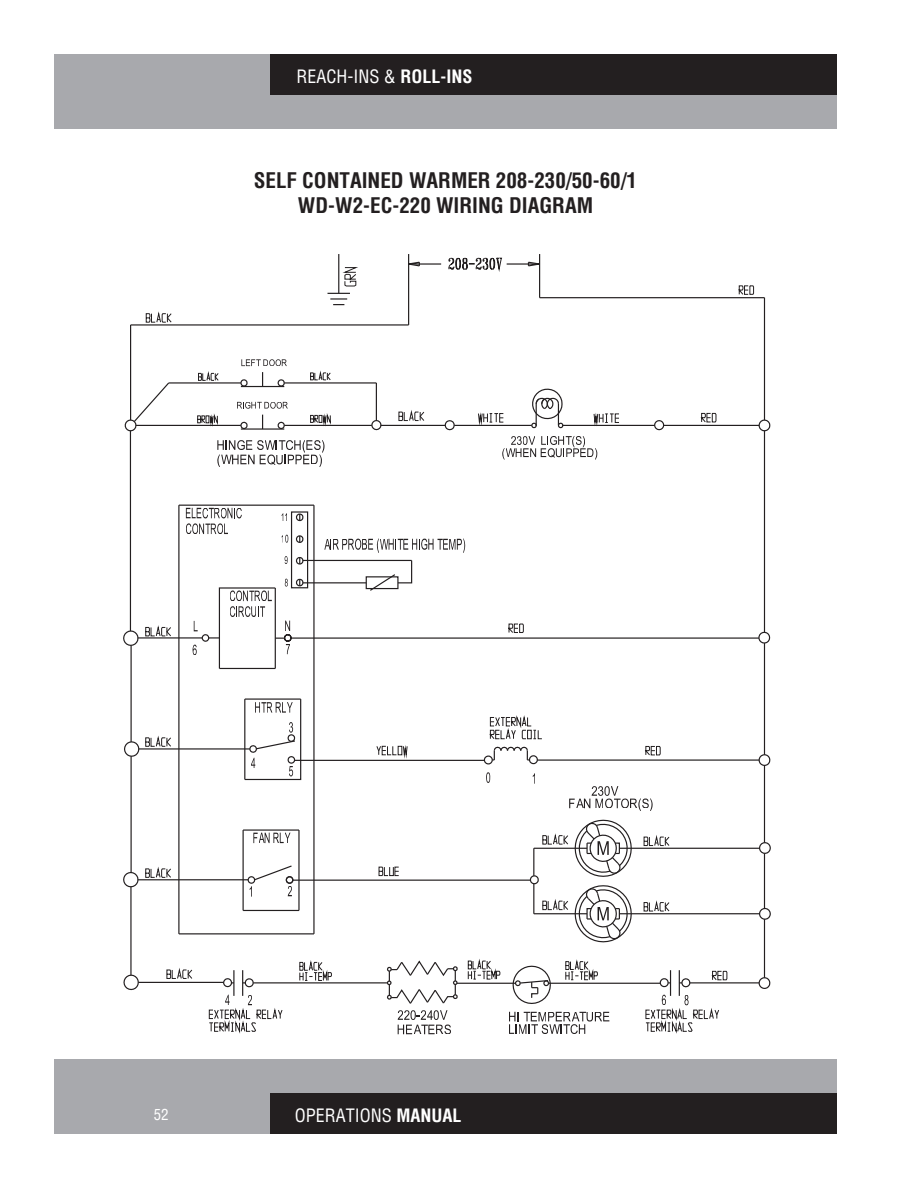
<style>
.page{position:relative;width:918px;height:1188px;background:#fff}
.page>*{position:absolute;margin:0;border:0;box-sizing:border-box;transform-origin:0 0}
.t1{font:700 condensed 21px "Helvetica";color:#231f20}
.t2{font:condensed 18px "Helvetica";color:#fff}
.t3{font:condensed 15px "Helvetica";color:#fff}
.s1{font-weight:700}
</style>
<div class="page">
<div style="left:54px;top:54px;width:783px;height:74px;background:#a8a9ad"></div>
<div style="left:54px;top:1060px;width:783px;height:74px;background:#a8a9ad"></div>
<div style="left:270px;top:1094px;width:567px;height:40px;background:#231f20"></div>
<div style="left:270px;top:54px;width:567px;height:40px;background:#231f20"></div>
<hr style="left:764px;top:765px;width:1px;height:78px;background:#231f20">
<hr style="left:764px;top:643px;width:1px;height:112px;background:#231f20">
<hr style="left:764px;top:431px;width:1px;height:201px;background:#231f20">
<hr style="left:178px;top:505px;width:1px;height:429px;background:#231f20">
<hr style="left:303px;top:560px;width:109px;height:1px;background:#231f20">
<hr style="left:303px;top:582px;width:63px;height:1px;background:#231f20">
<hr style="left:138px;top:879px;width:110px;height:1px;background:#231f20">
<svg style="left:123px;top:871px;width:16px;height:17px"></svg>
<svg style="left:145px;top:868px;width:26px;height:10px"></svg>
<svg style="left:244px;top:698px;width:58px;height:83px"></svg>
<hr style="left:313px;top:505px;width:2px;height:429px;background:#231f20">
<hr style="left:179px;top:933px;width:135px;height:1px;background:#231f20">
<hr style="left:179px;top:505px;width:135px;height:1px;background:#231f20">
<svg style="left:295px;top:557px;width:9px;height:8px"></svg>
<svg style="left:295px;top:535px;width:9px;height:8px"></svg>
<svg style="left:295px;top:513px;width:9px;height:9px"></svg>
<div style="left:291px;top:511px;width:17px;height:77px;border:1px solid #231f20"></div>
<svg style="left:282px;top:513px;width:5px;height:8px"></svg>
<svg style="left:282px;top:535px;width:6px;height:8px"></svg>
<svg style="left:285px;top:556px;width:3px;height:8px"></svg>
<div style="left:366px;top:576px;width:33px;height:13px;border:1px solid #231f20"></div>
<svg style="left:369px;top:559px;width:44px;height:32px"></svg>
<svg style="left:324px;top:539px;width:141px;height:14px"></svg>
<svg style="left:186px;top:508px;width:56px;height:26px"></svg>
<hr style="left:298px;top:830px;width:2px;height:80px;background:#231f20">
<hr style="left:243px;top:830px;width:1px;height:80px;background:#231f20">
<hr style="left:243px;top:829px;width:56px;height:2px;background:#231f20">
<hr style="left:243px;top:910px;width:56px;height:1px;background:#231f20">
<svg style="left:247px;top:865px;width:47px;height:32px"></svg>
<svg style="left:253px;top:833px;width:37px;height:10px"></svg>
<hr style="left:139px;top:748px;width:111px;height:2px;background:#231f20">
<hr style="left:138px;top:637px;width:64px;height:2px;background:#231f20">
<svg style="left:145px;top:626px;width:26px;height:10px"></svg>
<svg style="left:123px;top:630px;width:16px;height:17px"></svg>
<hr style="left:131px;top:756px;width:1px;height:117px;background:#231f20">
<svg style="left:193px;top:578px;width:111px;height:92px"></svg>
<hr style="left:131px;top:645px;width:1px;height:97px;background:#231f20">
<svg style="left:237px;top:402px;width:51px;height:7px"></svg>
<svg style="left:241px;top:359px;width:46px;height:7px"></svg>
<svg style="left:197px;top:414px;width:21px;height:11px"></svg>
<svg style="left:310px;top:414px;width:21px;height:11px"></svg>
<hr style="left:284px;top:382px;width:92px;height:2px;background:#231f20">
<hr style="left:284px;top:425px;width:88px;height:1px;background:#231f20">
<svg style="left:262px;top:372px;width:1px;height:14px"></svg>
<hr style="left:241px;top:386px;width:43px;height:1px;background:#231f20">
<hr style="left:169px;top:382px;width:72px;height:2px;background:#231f20">
<svg style="left:277px;top:379px;width:9px;height:8px"></svg>
<svg style="left:240px;top:379px;width:9px;height:8px"></svg>
<svg style="left:262px;top:415px;width:1px;height:13px"></svg>
<hr style="left:241px;top:428px;width:43px;height:2px;background:#231f20">
<svg style="left:240px;top:421px;width:9px;height:9px"></svg>
<svg style="left:277px;top:421px;width:9px;height:9px"></svg>
<hr style="left:136px;top:425px;width:105px;height:1px;background:#231f20">
<svg style="left:198px;top:372px;width:21px;height:9px"></svg>
<svg style="left:310px;top:371px;width:21px;height:9px"></svg>
<svg style="left:217px;top:440px;width:108px;height:27px"></svg>
<hr style="left:376px;top:383px;width:1px;height:38px;background:#231f20">
<svg style="left:371px;top:419px;width:11px;height:12px"></svg>
<svg style="left:531px;top:388px;width:33px;height:41px"></svg>
<svg style="left:502px;top:436px;width:95px;height:24px"></svg>
<svg style="left:739px;top:286px;width:15px;height:9px"></svg>
<svg style="left:146px;top:312px;width:26px;height:11px"></svg>
<hr style="left:540px;top:297px;width:224px;height:1px;background:#231f20">
<hr style="left:539px;top:254px;width:1px;height:44px;background:#231f20">
<hr style="left:131px;top:324px;width:278px;height:2px;background:#231f20">
<svg style="left:328px;top:293px;width:22px;height:12px"></svg>
<hr style="left:338px;top:254px;width:1px;height:39px;background:#231f20">
<svg style="left:343px;top:267px;width:14px;height:19px"></svg>
<hr style="left:408px;top:254px;width:1px;height:71px;background:#231f20">
<svg style="left:409px;top:258px;width:132px;height:13px"></svg>
<hr style="left:130px;top:325px;width:1px;height:95px;background:#231f20">
<svg style="left:644px;top:901px;width:25px;height:10px"></svg>
<hr style="left:619px;top:913px;width:141px;height:1px;background:#231f20">
<hr style="left:534px;top:913px;width:53px;height:1px;background:#231f20">
<svg style="left:543px;top:900px;width:25px;height:10px"></svg>
<svg style="left:124px;top:381px;width:46px;height:51px"></svg>
<svg style="left:758px;top:419px;width:13px;height:13px"></svg>
<svg style="left:574px;top:885px;width:59px;height:58px"></svg>
<hr style="left:534px;top:848px;width:53px;height:1px;background:#231f20">
<hr style="left:619px;top:848px;width:141px;height:1px;background:#231f20">
<svg style="left:569px;top:786px;width:84px;height:25px"></svg>
<svg style="left:644px;top:836px;width:25px;height:10px"></svg>
<svg style="left:574px;top:819px;width:59px;height:58px"></svg>
<hr style="left:764px;top:298px;width:1px;height:122px;background:#231f20">
<hr style="left:130px;top:431px;width:1px;height:200px;background:#231f20">
<svg style="left:508px;top:624px;width:16px;height:9px"></svg>
<hr style="left:291px;top:637px;width:468px;height:2px;background:#231f20">
<svg style="left:758px;top:631px;width:13px;height:13px"></svg>
<svg style="left:758px;top:977px;width:13px;height:12px"></svg>
<svg style="left:483px;top:746px;width:55px;height:19px"></svg>
<hr style="left:295px;top:760px;width:189px;height:1px;background:#231f20">
<svg style="left:376px;top:746px;width:31px;height:11px"></svg>
<hr style="left:537px;top:759px;width:222px;height:2px;background:#231f20">
<svg style="left:758px;top:754px;width:13px;height:13px"></svg>
<svg style="left:645px;top:746px;width:15px;height:9px"></svg>
<svg style="left:490px;top:716px;width:52px;height:23px"></svg>
<hr style="left:130px;top:887px;width:2px;height:88px;background:#231f20">
<svg style="left:123px;top:974px;width:17px;height:17px"></svg>
<svg style="left:124px;top:736px;width:47px;height:21px"></svg>
<hr style="left:533px;top:884px;width:1px;height:30px;background:#231f20">
<hr style="left:293px;top:880px;width:237px;height:1px;background:#231f20">
<svg style="left:529px;top:834px;width:39px;height:51px"></svg>
<svg style="left:758px;top:907px;width:13px;height:13px"></svg>
<svg style="left:758px;top:841px;width:13px;height:14px"></svg>
<hr style="left:764px;top:853px;width:1px;height:55px;background:#231f20">
<hr style="left:764px;top:919px;width:1px;height:59px;background:#231f20">
<svg style="left:379px;top:867px;width:20px;height:9px"></svg>
<svg style="left:486px;top:772px;width:4px;height:11px"></svg>
<svg style="left:533px;top:773px;width:2px;height:11px"></svg>
<hr style="left:253px;top:982px;width:134px;height:1px;background:#231f20">
<hr style="left:457px;top:983px;width:59px;height:1px;background:#231f20">
<svg style="left:512px;top:965px;width:40px;height:39px"></svg>
<svg style="left:566px;top:960px;width:32px;height:20px"></svg>
<svg style="left:509px;top:1012px;width:100px;height:22px"></svg>
<svg style="left:468px;top:960px;width:32px;height:20px"></svg>
<svg style="left:167px;top:969px;width:25px;height:10px"></svg>
<svg style="left:300px;top:961px;width:32px;height:20px"></svg>
<svg style="left:209px;top:970px;width:73px;height:63px"></svg>
<hr style="left:138px;top:982px;width:86px;height:1px;background:#231f20">
<hr style="left:549px;top:983px;width:111px;height:1px;background:#231f20">
<hr style="left:690px;top:982px;width:69px;height:1px;background:#231f20">
<svg style="left:646px;top:970px;width:81px;height:63px"></svg>
<svg style="left:386px;top:960px;width:73px;height:74px"></svg>
<svg style="left:444px;top:420px;width:12px;height:11px"></svg>
<svg style="left:653px;top:420px;width:12px;height:11px"></svg>
<hr style="left:563px;top:425px;width:92px;height:1px;background:#231f20">
<hr style="left:454px;top:425px;width:78px;height:1px;background:#231f20">
<svg style="left:478px;top:413px;width:26px;height:11px"></svg>
<svg style="left:594px;top:414px;width:25px;height:11px"></svg>
<hr style="left:664px;top:425px;width:95px;height:1px;background:#231f20">
<hr style="left:381px;top:425px;width:64px;height:1px;background:#231f20">
<svg style="left:399px;top:411px;width:25px;height:10px"></svg>
<svg style="left:701px;top:413px;width:15px;height:9px"></svg>
<p class="t2" style="left:296px;top:64px;width:178px">REACH-INS &amp; <span class="s1">ROLL-INS</span></p>
<p class="t1" style="left:254px;top:167px;width:385px">SELF CONTAINED WARMER 208-230/50-60/1</p>
<p class="t1" style="left:298px;top:192px;width:297px">WD-W2-EC-220 WIRING DIAGRAM</p>
<p class="t3" style="left:154px;top:1105px;width:16px">52</p>
<p class="t2" style="left:295px;top:1104px;width:168px">OPERATIONS <span class="s1">MANUAL</span></p>
</div>
